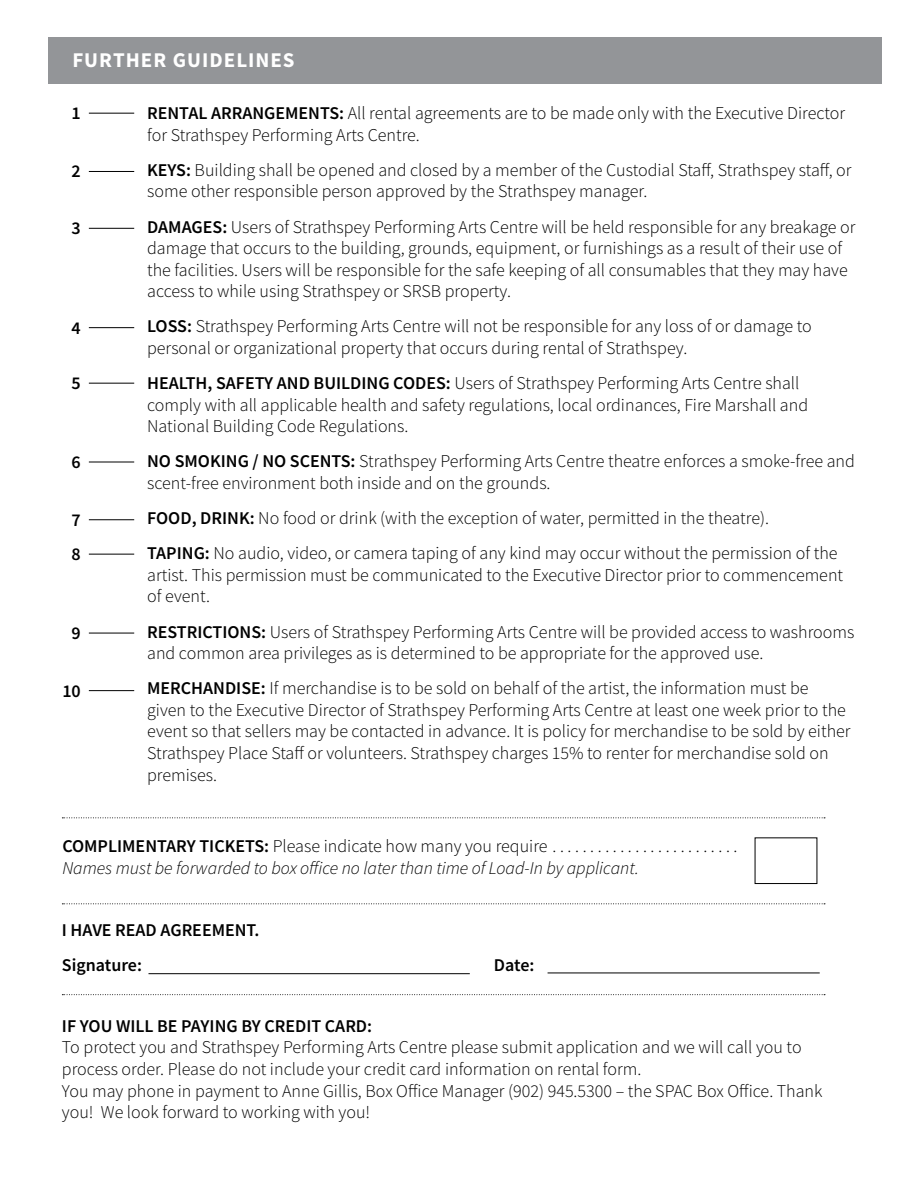
<style>
.page{position:relative;width:918px;height:1188px;background:#fff}
.page>*{position:absolute;margin:0;border:0;box-sizing:border-box;transform-origin:0 0}
.t1{font:700 21px "Source Sans Pro";letter-spacing:.05em;color:#fff}
.t2{font:300 18px/21.6px "Source Sans Pro";color:#000}
.t3{font:italic 300 18px/21.6px "Source Sans Pro";color:#000}
.t4{font:600 18px/34.3px "Source Sans Pro";color:#000}
.s1{font-weight:600}
.s2{font-weight:600;font-style:normal}
.s3{font-style:normal}
</style>
<div class="page">
<hr style="left:89px;top:113px;width:45px;height:1px;background:#000">
<hr style="left:89px;top:171px;width:45px;height:1px;background:#000">
<hr style="left:89px;top:228px;width:45px;height:1px;background:#000">
<hr style="left:89px;top:327px;width:45px;height:1px;background:#000">
<hr style="left:89px;top:383px;width:45px;height:1px;background:#000">
<hr style="left:89px;top:462px;width:45px;height:1px;background:#000">
<hr style="left:89px;top:519px;width:45px;height:1px;background:#000">
<hr style="left:89px;top:554px;width:45px;height:1px;background:#000">
<hr style="left:89px;top:633px;width:45px;height:1px;background:#000">
<hr style="left:89px;top:690px;width:45px;height:1px;background:#000">
<div style="left:49px;top:37px;width:833px;height:47px;background:#939598"></div>
<div style="left:755px;top:837px;width:62px;height:47px;border:1px solid #000"></div>
<svg style="left:62px;top:817px;width:763px;height:1px"></svg>
<svg style="left:62px;top:903px;width:763px;height:1px"></svg>
<svg style="left:62px;top:994px;width:763px;height:1px"></svg>
<hr style="left:148px;top:973px;width:322px;height:1px;background:#000">
<hr style="left:548px;top:973px;width:272px;height:1px;background:#000">
<p class="t1" style="left:72px;top:46px;width:224px">FURTHER GUIDELINES</p>
<p class="t4" style="left:72px;top:96px;width:11px">1</p>
<p class="t4" style="left:72px;top:154px;width:11px">2</p>
<p class="t4" style="left:72px;top:211px;width:11px">3</p>
<p class="t4" style="left:72px;top:310px;width:11px">4</p>
<p class="t4" style="left:72px;top:366px;width:11px">5</p>
<p class="t4" style="left:72px;top:445px;width:11px">6</p>
<p class="t4" style="left:72px;top:502px;width:11px">7<br>8</p>
<p class="t4" style="left:72px;top:616px;width:11px">9</p>
<p class="t4" style="left:62px;top:673px;width:20px">10</p>
<p class="t2" style="left:147px;top:102px;width:699px"><span class="s1">RENTAL ARRANGEMENTS:</span> All rental agreements are to be made only with the Executive Director for Strathspey Performing Arts Centre.</p>
<p class="t2" style="left:147px;top:159px;width:706px"><span class="s1">KEYS:</span> Building shall be opened and closed by a member of the Custodial Staff, Strathspey staff, or some other responsible person approved by the Strathspey manager.</p>
<p class="t2" style="left:147px;top:216px;width:710px"><span class="s1">DAMAGES:</span> Users of Strathspey Performing Arts Centre will be held responsible for any breakage or damage that occurs to the building, grounds, equipment, or furnishings as a result of their use of the facilities. Users will be responsible for the safe keeping of all consumables that they may have access to while using Strathspey or SRSB property.</p>
<p class="t2" style="left:147px;top:316px;width:666px"><span class="s1">LOSS:</span> Strathspey Performing Arts Centre will not be responsible for any loss of or damage to personal or organizational property that occurs during rental of Strathspey.</p>
<p class="t2" style="left:147px;top:372px;width:662px"><span class="s1">HEALTH, SAFETY AND BUILDING CODES:</span> Users of Strathspey Performing Arts Centre shall comply with all applicable health and safety regulations, local ordinances, Fire Marshall and<br>National Building Code Regulations.</p>
<p class="t2" style="left:147px;top:451px;width:709px"><span class="s1">NO SMOKING / NO SCENTS:</span> Strathspey Performing Arts Centre theatre enforces a smoke-free and scent-free environment both inside and on the grounds.</p>
<p class="t2" style="left:147px;top:501px;width:692px;line-height:35.1px"><span class="s1">FOOD, DRINK:</span> No food or drink (with the exception of water, permitted in the theatre).<br><span class="s1">TAPING:</span> No audio, video, or camera taping of any kind may occur without the permission of the</p>
<p class="t2" style="left:147px;top:564px;width:698px">artist. This permission must be communicated to the Executive Director prior to commencement of event.</p>
<p class="t2" style="left:147px;top:621px;width:709px"><span class="s1">RESTRICTIONS:</span> Users of Strathspey Performing Arts Centre will be provided access to washrooms and common area privileges as is determined to be appropriate for the approved use.</p>
<p class="t2" style="left:147px;top:678px;width:705px"><span class="s1">MERCHANDISE:</span> If merchandise is to be sold on behalf of the artist, the information must be given to the Executive Director of Strathspey Performing Arts Centre at least one week prior to the event so that sellers may be contacted in advance. It is policy for merchandise to be sold by either Strathspey Place Staff or volunteers. Strathspey charges 15% to renter for merchandise sold on premises.</p>
<p class="t3" style="left:62px;top:836px;width:677px"><span class="s2">COMPLIMENTARY TICKETS:</span> <span class="s3">Please indicate how many you require . . . . . . . . . . . . . . . . . . . . . . . . .<br></span>Names must be forwarded to box office no later than time of Load-In by applicant.</p>
<p class="t4" style="left:62px;top:912px;width:199px;line-height:35.1px">I HAVE READ AGREEMENT.<br>Signature:</p>
<p class="t4" style="left:494px;top:948px;width:42px">Date:</p>
<p class="t4" style="left:62px;top:1008px;width:312px">IF YOU WILL BE PAYING BY CREDIT CARD:</p>
<p class="t2" style="left:62px;top:1037px;width:762px">To protect you and Strathspey Performing Arts Centre please submit application and we will call you to process order. Please do not include your credit card information on rental form.<br>You may phone in payment to Anne Gillis, Box Office Manager (902) 945.5300 – the SPAC Box Office. Thank you! We look forward to working with you!</p>
</div>
